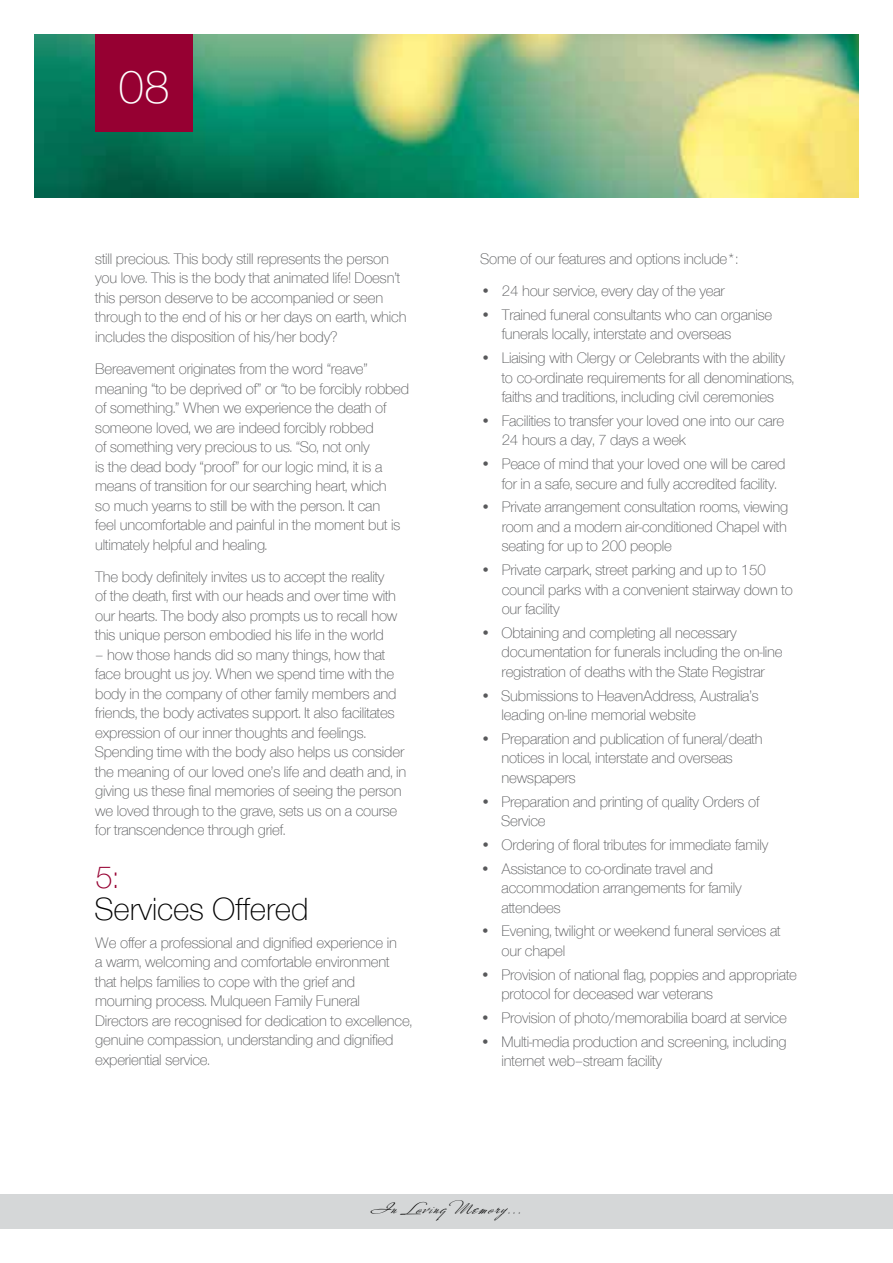
<style>
.page{position:relative;width:893px;height:1263px;background:#fff}
.page>*{position:absolute;margin:0;border:0;box-sizing:border-box;transform-origin:0 0}
.t1{font:48px "Nimbus San Nov D Ligh";color:#fff}
.t2{font:33px "Nimbus San Nov D Ligh";color:#000}
.t3{font:33px "Nimbus San Nov D Ligh";color:#960032}
.t4{font:16.5px "Mr Canfields";letter-spacing:.1em;color:#000}
.t5{font:15.75px/19.5px "Nimbus San Nov D Ligh";letter-spacing:-.01em;color:#58595b}
</style>
<div class="page">
<div style="left:0;top:1195px;width:893px;height:34px;background:#d5d7d8"></div>
<img style="left:34px;top:34px;width:825px;height:163px">
<div style="left:95px;top:34px;width:98px;height:98px;background:#960032"></div>
<h1 class="t1" style="left:118px;top:60px;width:53px">08</h1>
<p class="t5" style="left:95px;top:249px;width:313px">still precious. This body still represents the person you love. This is the body that animated life! Doesn’t this person deserve to be accompanied or seen through to the end of his or her days on earth, which includes the disposition of his/her body?</p>
<p class="t5" style="left:95px;top:359px;width:315px">Bereavement originates from the word “reave” meaning “to be deprived of” or “to be forcibly robbed of something.” When we experience the death of someone loved, we are indeed forcibly robbed<br>of something very precious to us. “So, not only<br>is the dead body “proof” for our logic mind, it is a means of transition for our searching heart, which<br>so much yearns to still be with the person. It can<br>feel uncomfortable and painful in the moment but is ultimately helpful and healing.</p>
<p class="t5" style="left:95px;top:567px;width:304px">The body definitely invites us to accept the reality of the death, first with our heads and over time with our hearts. The body also prompts us to recall how this unique person embodied his life in the world</p>
<p class="t5" style="left:95px;top:645px;width:313px">– how those hands did so many things, how that face brought us joy. When we spend time with the body in the company of other family members and friends, the body activates support. It also facilitates expression of our inner thoughts and feelings.<br>Spending time with the body also helps us consider the meaning of our loved one’s life and death and, in giving us these final memories of seeing the person we loved through to the grave, sets us on a course for transcendence through grief.</p>
<h2 class="t3" style="left:95px;top:859px;width:24px">5:</h2>
<h2 class="t2" style="left:95px;top:890px;width:215px">Services Offered</h2>
<p class="t5" style="left:95px;top:933px;width:318px">We offer a professional and dignified experience in<br>a warm, welcoming and comfortable environment that helps families to cope with the grief and mourning process. Mulqueen Family Funeral Directors are recognised for dedication to excellence, genuine compassion, understanding and dignified experiential service.</p>
<p class="t5" style="left:480px;top:249px;width:259px">Some of our features and options include*:</p>
<p class="t5" style="left:480px;top:281px;width:246px">• 24 hour service, every day of the year</p>
<p class="t5" style="left:502px;top:305px;width:272px;text-indent:-21px">• Trained funeral consultants who can organise funerals locally, interstate and overseas</p>
<p class="t5" style="left:502px;top:348px;width:294px;text-indent:-21px">• Liaising with Clergy or Celebrants with the ability to co-ordinate requirements for all denominations, faiths and traditions, including civil ceremonies</p>
<p class="t5" style="left:502px;top:411px;width:284px;text-indent:-21px">• Facilities to transfer your loved one into our care<br>24 hours a day, 7 days a week</p>
<p class="t5" style="left:502px;top:454px;width:285px;text-indent:-21px">• Peace of mind that your loved one will be cared for in a safe, secure and fully accredited facility.</p>
<p class="t5" style="left:502px;top:498px;width:288px;text-align:justify;text-indent:-21px">• Private arrangement consultation rooms, viewing room and a modern air-conditioned Chapel with seating for up to 200 people</p>
<p class="t5" style="left:502px;top:560px;width:293px;text-indent:-21px">• Private carpark, street parking and up to 150 council parks with a convenient stairway down to our facility</p>
<p class="t5" style="left:502px;top:623px;width:283px;text-indent:-21px">• Obtaining and completing all necessary documentation for funerals including the on-line registration of deaths with the State Registrar</p>
<p class="t5" style="left:502px;top:686px;width:259px;text-indent:-21px">• Submissions to HeavenAddress, Australia’s leading on-line memorial website</p>
<p class="t5" style="left:502px;top:729px;width:263px;text-indent:-21px">• Preparation and publication of funeral/death notices in local, interstate and overseas newspapers</p>
<p class="t5" style="left:502px;top:792px;width:259px;text-indent:-21px">• Preparation and printing of quality Orders of<br>Service</p>
<p class="t5" style="left:480px;top:835px;width:289px">• Ordering of floral tributes for immediate family</p>
<p class="t5" style="left:502px;top:859px;width:242px;text-indent:-21px">• Assistance to co-ordinate travel and accommodation arrangements for family attendees</p>
<p class="t5" style="left:502px;top:922px;width:280px;text-indent:-21px">• Evening, twilight or weekend funeral services at our chapel</p>
<p class="t5" style="left:501px;top:965px;width:297px;text-indent:-21px">• Provision of national flag, poppies and appropriate protocol for deceased war veterans</p>
<p class="t5" style="left:480px;top:1008px;width:308px">• Provision of photo/memorabilia board at service</p>
<p class="t5" style="left:501px;top:1032px;width:287px;text-indent:-21px">• Multi-media production and screening, including internet web–stream facility</p>
<p class="t4" style="left:371px;top:1198px;width:152px">In Loving Memory...</p>
</div>
